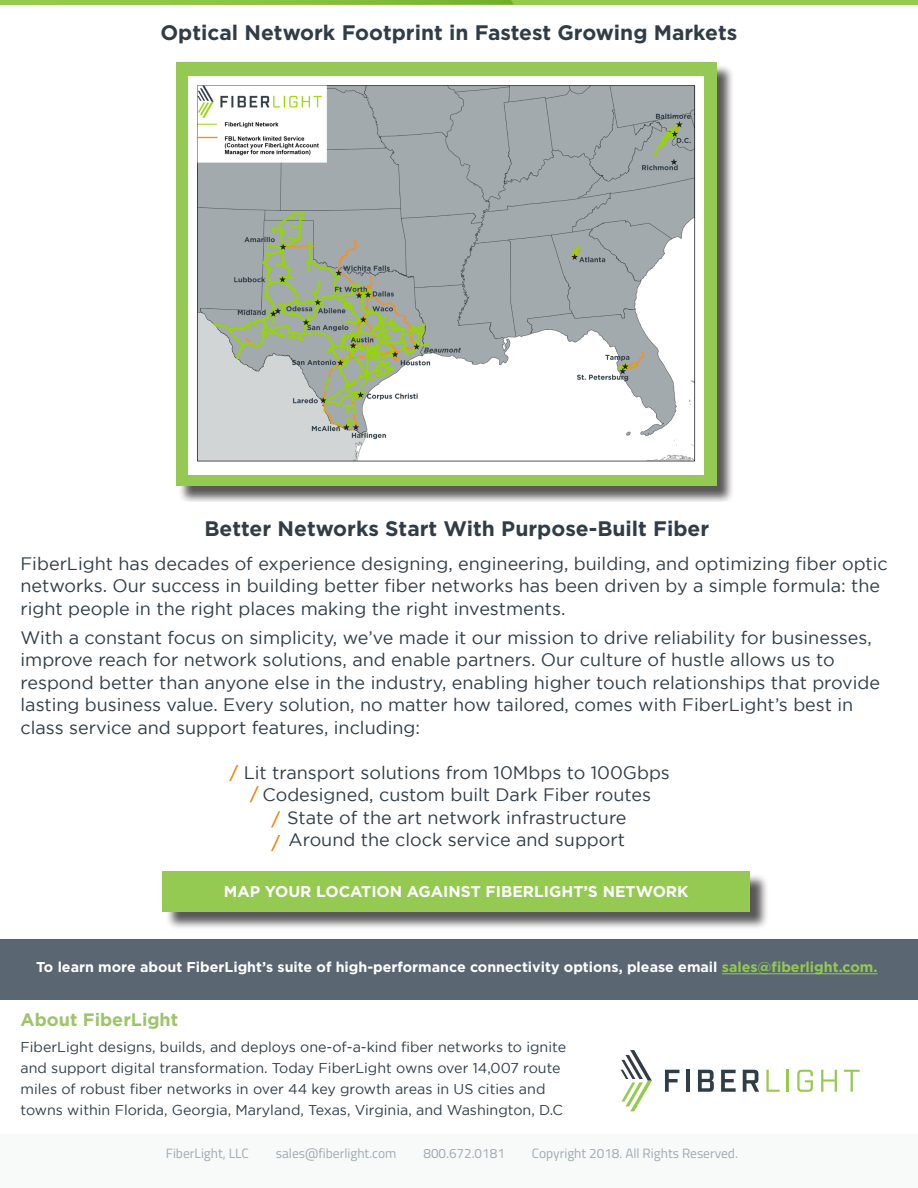
<style>
.page{position:relative;width:918px;height:1188px;background:#fff}
.page>*{position:absolute;margin:0;border:0;box-sizing:border-box;transform-origin:0 0}
.Body_Copy{font:700 21px "Gotham";color:#303d47}
.Body_Copy__13_21{font:18px/22.5px "Gotham";color:#303d47}
.Subhead{font:700 18px "Gotham";color:#9dc46d}
.Body_Copy-2{font:700 15.6px "Gotham";color:#fff}
.Body_Copy-3{font:14.25px/21px "Gotham";color:#303d47}
.Body_Copy-4{font:700 14.25px "Gotham";color:#fff}
.Subhead-2{font:13.5px "Titillium";color:#9faab2}
.s1{color:#94ca4e}
</style>
<div class="page">
<svg style="left:665px;top:1070px;width:14px;height:22px"></svg>
<hr style="left:686px;top:1070px;width:4px;height:22px;background:#303d47">
<svg style="left:743px;top:1070px;width:16px;height:22px"></svg>
<svg style="left:698px;top:1070px;width:16px;height:22px"></svg>
<svg style="left:721px;top:1070px;width:15px;height:22px"></svg>
<svg style="left:621px;top:1050px;width:31px;height:61px"></svg>
<svg style="left:797px;top:1070px;width:16px;height:22px"></svg>
<svg style="left:821px;top:1070px;width:16px;height:22px"></svg>
<svg style="left:844px;top:1070px;width:16px;height:22px"></svg>
<svg style="left:766px;top:1070px;width:14px;height:22px"></svg>
<hr style="left:787px;top:1070px;width:2px;height:22px;background:#94ca4e">
<hr style="left:0;top:0;width:918px;height:4px;background:#94ca4e">
<svg style="left:278px;top:0;width:235px;height:4px"></svg>
<div style="left:0;top:1134px;width:918px;height:54px;background:#f8fafa"></div>
<div style="left:178px;top:64px;width:557px;height:440px;background:#231f20;opacity:.75"></div>
<div style="left:176px;top:62px;width:541px;height:424px;background:#94ca53"></div>
<img style="left:189px;top:76px;width:515px;height:398px">
<div style="left:0;top:940px;width:918px;height:60px;background:#5a6671"></div>
<hr style="left:722px;top:974px;width:155px;height:1px;background:#94ca4e">
<div style="left:21px;top:503px;width:872px;height:407px;background:#fff"></div>
<svg style="left:229px;top:765px;width:9px;height:16px"></svg>
<svg style="left:271px;top:811px;width:9px;height:17px"></svg>
<svg style="left:271px;top:835px;width:9px;height:16px"></svg>
<div style="left:165px;top:873px;width:604px;height:57px;background:#231f20;opacity:.75"></div>
<div style="left:162px;top:871px;width:588px;height:40px;background:#94ca51"></div>
<svg style="left:249px;top:786px;width:10px;height:16px"></svg>
<p class="Body_Copy" style="left:160px;top:20px;width:578px">Optical Network Footprint in Fastest Growing Markets</p>
<p class="Body_Copy" style="left:204px;top:516px;width:506px">Better Networks Start With Purpose-Built Fiber</p>
<p class="Body_Copy__13_21" style="left:21px;top:552px;width:869px">FiberLight has decades of experience designing, engineering, building, and optimizing fiber optic networks. Our success in building better fiber networks has been driven by a simple formula: the right people in the right places making the right investments.</p>
<p class="Body_Copy__13_21" style="left:21px;top:626px;width:861px">With a constant focus on simplicity, we’ve made it our mission to drive reliability for businesses, improve reach for network solutions, and enable partners. Our culture of hustle allows us to respond better than anyone else in the industry, enabling higher touch relationships that provide lasting business value. Every solution, no matter how tailored, comes with FiberLight’s best in class service and support features, including:</p>
<p class="Body_Copy__13_21" style="left:244px;top:761px;width:428px;text-align:center">Lit transport solutions from 10Mbps to 100Gbps<br>Codesigned, custom built Dark Fiber routes</p>
<p class="Body_Copy__13_21" style="left:287px;top:806px;width:341px">State of the art network infrastructure</p>
<p class="Body_Copy__13_21" style="left:289px;top:828px;width:338px">Around the clock service and support</p>
<p class="Body_Copy-2" style="left:224px;top:882px;width:466px">MAP YOUR LOCATION AGAINST FIBERLIGHT’S NETWORK</p>
<p class="Body_Copy-4" style="left:36px;top:959px;width:843px">To learn more about FiberLight’s suite of high-performance connectivity options, please email <span class="s1">sales@fiberlight.com.</span></p>
<p class="Subhead" style="left:21px;top:1009px;width:159px">About FiberLight</p>
<p class="Body_Copy-3" style="left:21px;top:1036px;width:547px">FiberLight designs, builds, and deploys one-of-a-kind fiber networks to ignite and support digital transformation. Today FiberLight owns over 14,007 route miles of robust fiber networks in over 44 key growth areas in US cities and towns within Florida, Georgia, Maryland, Texas, Virginia, and Washington, D.C</p>
<p class="Subhead-2" style="left:166px;top:1143px;width:84px">FiberLight, LLC</p>
<p class="Subhead-2" style="left:276px;top:1143px;width:122px">sales@fiberlight.com</p>
<p class="Subhead-2" style="left:423px;top:1143px;width:83px">800.672.0181</p>
<p class="Subhead-2" style="left:532px;top:1143px;width:208px">Copyright 2018. All Rights Reserved.</p>
</div>
